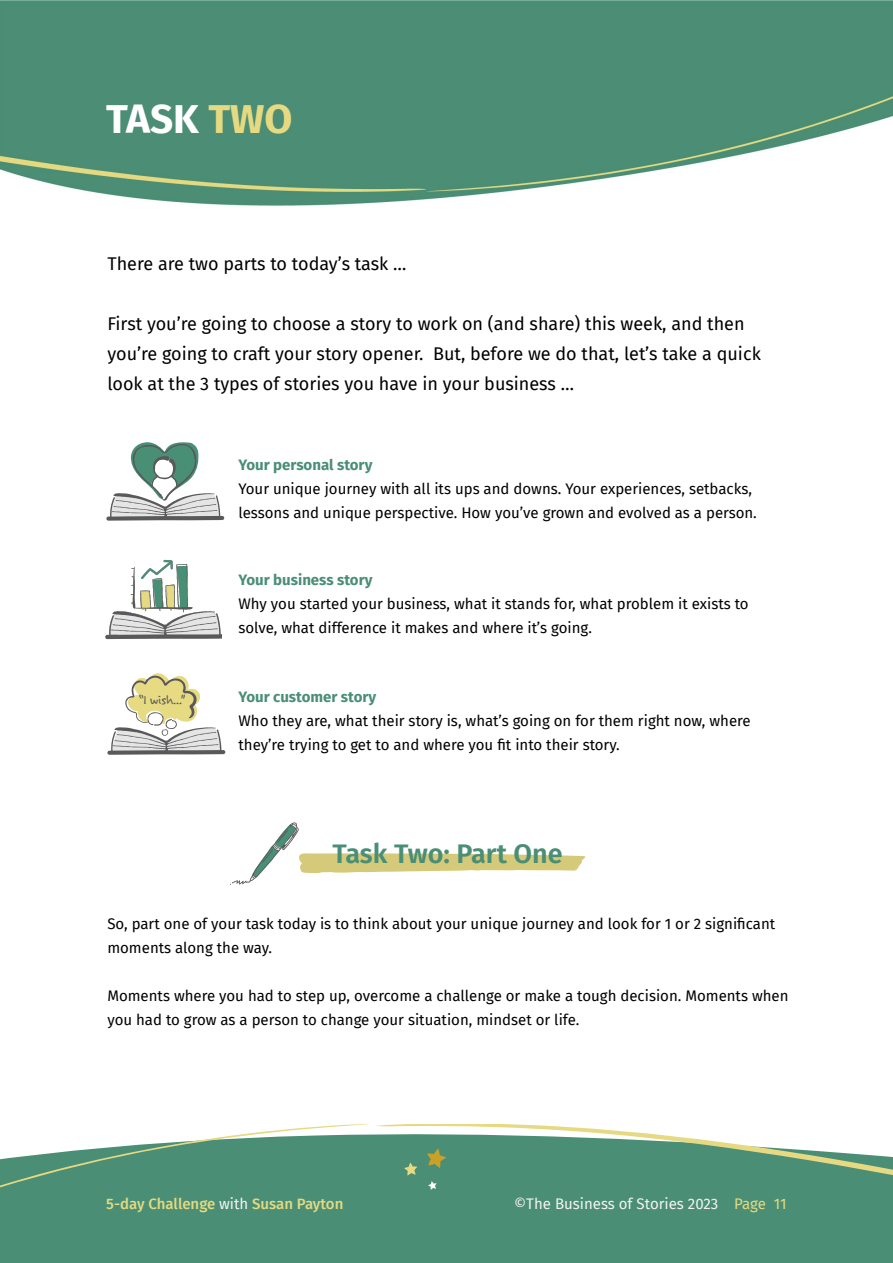
<style>
.page{position:relative;width:893px;height:1263px;background:#fff}
.page>*{position:absolute;margin:0;border:0;box-sizing:border-box;transform-origin:0 0}
.t1{font:700 40.5px "Fira Sans";color:#fff}
.t2{font:600 27px "Fira Sans";color:#4a8e76}
.t3{font:18px/30px "Fira Sans";color:#000}
.t4{font:15px/24px "Fira Sans";color:#000}
.t5{font:700 15px "Fira Sans";color:#4a8e76}
.t6{font:15px "Fira Sans";color:#f5f3f2}
.t7{font:500 15px "Fira Sans";color:#e5da81}
.t8{font:13.8px "Felt Tip Roman";color:#59585a}
.s1{color:#e5da81}
.s2{font-weight:400;color:#f5f3f2}
</style>
<div class="page">
<svg style="left:0;top:1124px;width:893px;height:139px;background:#639e86"></svg>
<svg style="left:427px;top:1148px;width:19px;height:20px"></svg>
<svg style="left:404px;top:1162px;width:13px;height:13px"></svg>
<svg style="left:428px;top:1181px;width:9px;height:9px"></svg>
<img style="left:0;top:0;width:893px;height:206px">
<svg style="left:106px;top:442px;width:119px;height:79px"></svg>
<svg style="left:107px;top:673px;width:119px;height:82px"></svg>
<img style="left:105px;top:559px;width:116px;height:81px">
<img style="left:232px;top:822px;width:67px;height:63px">
<svg style="left:299px;top:853px;width:287px;height:20px;background:#dbd28e"></svg>
<h1 class="t1" style="left:106px;top:85px;width:188px">TASK <span class="s1">TWO</span></h1>
<p class="t3" style="left:107px;top:248px;width:301px">There are two parts to today’s task …</p>
<p class="t3" style="left:107px;top:308px;width:655px">First you’re going to choose a story to work on (and share) this week, and then you’re going to craft your story opener. But, before we do that, let’s take a quick look at the 3 types of stories you have in your business …</p>
<p class="t5" style="left:238px;top:453px;width:135px">Your personal story</p>
<p class="t4" style="left:238px;top:477px;width:520px">Your unique journey with all its ups and downs. Your experiences, setbacks, lessons and unique perspective. How you’ve grown and evolved as a person.</p>
<p class="t8" style="left:139px;top:691px;width:48px">“I wish...”</p>
<p class="t5" style="left:238px;top:567px;width:136px">Your business story</p>
<p class="t4" style="left:238px;top:592px;width:512px">Why you started your business, what it stands for, what problem it exists to solve, what difference it makes and where it’s going.</p>
<p class="t5" style="left:238px;top:684px;width:139px">Your customer story</p>
<p class="t4" style="left:238px;top:708px;width:514px">Who they are, what their story is, what’s going on for them right now, where they’re trying to get to and where you fit into their story.</p>
<h2 class="t2" style="left:332px;top:831px;width:232px">Task Two: Part One</h2>
<p class="t4" style="left:107px;top:911px;width:669px">So, part one of your task today is to think about your unique journey and look for 1 or 2 significant moments along the way.</p>
<p class="t4" style="left:107px;top:983px;width:683px">Moments where you had to step up, overcome a challenge or make a tough decision. Moments when you had to grow as a person to change your situation, mindset or life.</p>
<p class="t7" style="left:106px;top:1192px;width:239px">5-day Challenge <span class="s2">with</span> Susan Payton</p>
<p class="t6" style="left:514px;top:1192px;width:274px">©The Business of Stories 2023 <span class="s1">Page 11</span></p>
</div>
